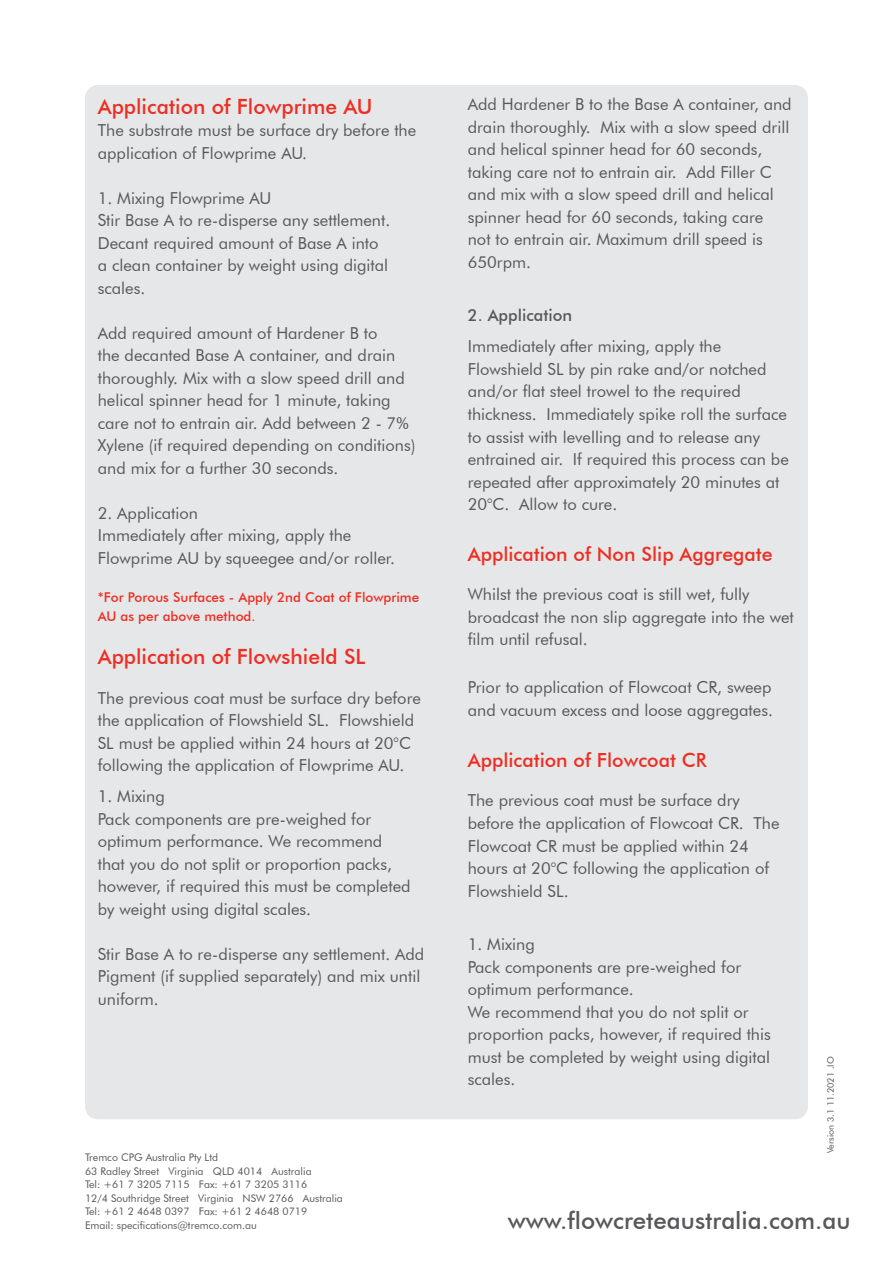
<style>
.page{position:relative;width:893px;height:1263px;background:#fff}
.page>*{position:absolute;margin:0;border:0;box-sizing:border-box;transform-origin:0 0}
.t1{font:500 24px "Futura BT";color:#57585a}
.t2{font:500 21px "Futura BT";color:#ee2e22}
.t3{font:500 19.5px "Futura BT";color:#ee2e22}
.t4{font:16.5px/22.5px "Futura BT";color:#57585a}
.t5{font:500 16.5px "Futura BT";color:#57585a}
.t6{font:500 13.5px/19.5px "Futura BT";color:#ee2e22}
.t7{font:10.5px/13.5px "Futura BT";color:#57585a}
.t8{font:9px "Futura BT";color:#57585a}
</style>
<div class="page">
<div style="left:85px;top:85px;width:723px;height:1034px;background:#e6e7e9;border-radius:13px"></div>
<p class="t2" style="left:98px;top:94px;width:276px">Application of Flowprime AU</p>
<p class="t4" style="left:98px;top:119px;width:320px">The substrate must be surface dry before the application of Flowprime AU.</p>
<p class="t4" style="left:98px;top:187px;width:294px">1. Mixing Flowprime AU<br>Stir Base A to re-disperse any settlement.<br>Decant required amount of Base A into a clean container by weight using digital scales.</p>
<p class="t4" style="left:98px;top:322px;width:319px">Add required amount of Hardener B to<br>the decanted Base A container, and drain thoroughly. Mix with a slow speed drill and helical spinner head for 1 minute, taking care not to entrain air. Add between 2 - 7% Xylene (if required depending on conditions) and mix for a further 30 seconds.</p>
<p class="t4" style="left:98px;top:502px;width:299px">2. Application<br>Immediately after mixing, apply the<br>Flowprime AU by squeegee and/or roller.</p>
<p class="t6" style="left:98px;top:587px;width:323px">*For Porous Surfaces - Apply 2nd Coat of Flowprime<br>AU as per above method.</p>
<p class="t2" style="left:98px;top:644px;width:269px">Application of Flowshield SL</p>
<p class="t4" style="left:98px;top:687px;width:325px">The previous coat must be surface dry before the application of Flowshield SL. Flowshield SL must be applied within 24 hours at 20°C following the application of Flowprime AU.</p>
<p class="t4" style="left:98px;top:785px;width:314px">1. Mixing<br>Pack components are pre-weighed for optimum performance. We recommend that you do not split or proportion packs, however, if required this must be completed by weight using digital scales.</p>
<p class="t4" style="left:98px;top:943px;width:328px">Stir Base A to re-disperse any settlement. Add<br>Pigment (if supplied separately) and mix until uniform.</p>
<p class="t7" style="left:85px;top:1151px;width:259px">Tremco CPG Australia Pty Ltd<br>63 Radley Street Virginia QLD 4014 Australia<br>Tel: +61 7 3205 7115 Fax: +61 7 3205 3116<br>12/4 Southridge Street Virginia NSW 2766 Australia Tel: +61 2 4648 0397 Fax: +61 2 4648 0719<br>Email: specifications@tremco.com.au</p>
<p class="t4" style="left:468px;top:93px;width:325px">Add Hardener B to the Base A container, and drain thoroughly. Mix with a slow speed drill and helical spinner head for 60 seconds, taking care not to entrain air. Add Filler C and mix with a slow speed drill and helical spinner head for 60 seconds, taking care<br>not to entrain air. Maximum drill speed is 650rpm.</p>
<p class="t5" style="left:468px;top:306px;width:106px">2. Application</p>
<p class="t4" style="left:468px;top:335px;width:323px">Immediately after mixing, apply the Flowshield SL by pin rake and/or notched and/or flat steel trowel to the required thickness. Immediately spike roll the surface to assist with levelling and to release any entrained air. If required this process can be repeated after approximately 20 minutes at 20°C. Allow to cure.</p>
<p class="t3" style="left:468px;top:542px;width:306px">Application of Non Slip Aggregate</p>
<p class="t4" style="left:468px;top:583px;width:328px">Whilst the previous coat is still wet, fully broadcast the non slip aggregate into the wet film until refusal.</p>
<p class="t4" style="left:468px;top:676px;width:307px">Prior to application of Flowcoat CR, sweep and vacuum excess and loose aggregates.</p>
<p class="t3" style="left:468px;top:748px;width:241px">Application of Flowcoat CR</p>
<p class="t4" style="left:468px;top:789px;width:313px">The previous coat must be surface dry before the application of Flowcoat CR. The Flowcoat CR must be applied within 24 hours at 20°C following the application of Flowshield SL.</p>
<p class="t4" style="left:468px;top:933px;width:305px">1. Mixing<br>Pack components are pre-weighed for optimum performance.<br>We recommend that you do not split or proportion packs, however, if required this must be completed by weight using digital scales.</p>
<p class="t8" style="left:825px;top:1153px;width:99px;rotate:-90deg">Version 3.1 11.2021 .IO</p>
<h1 class="t1" style="left:508px;top:1206px;width:344px">www.flowcreteaustralia.com.au</h1>
</div>
